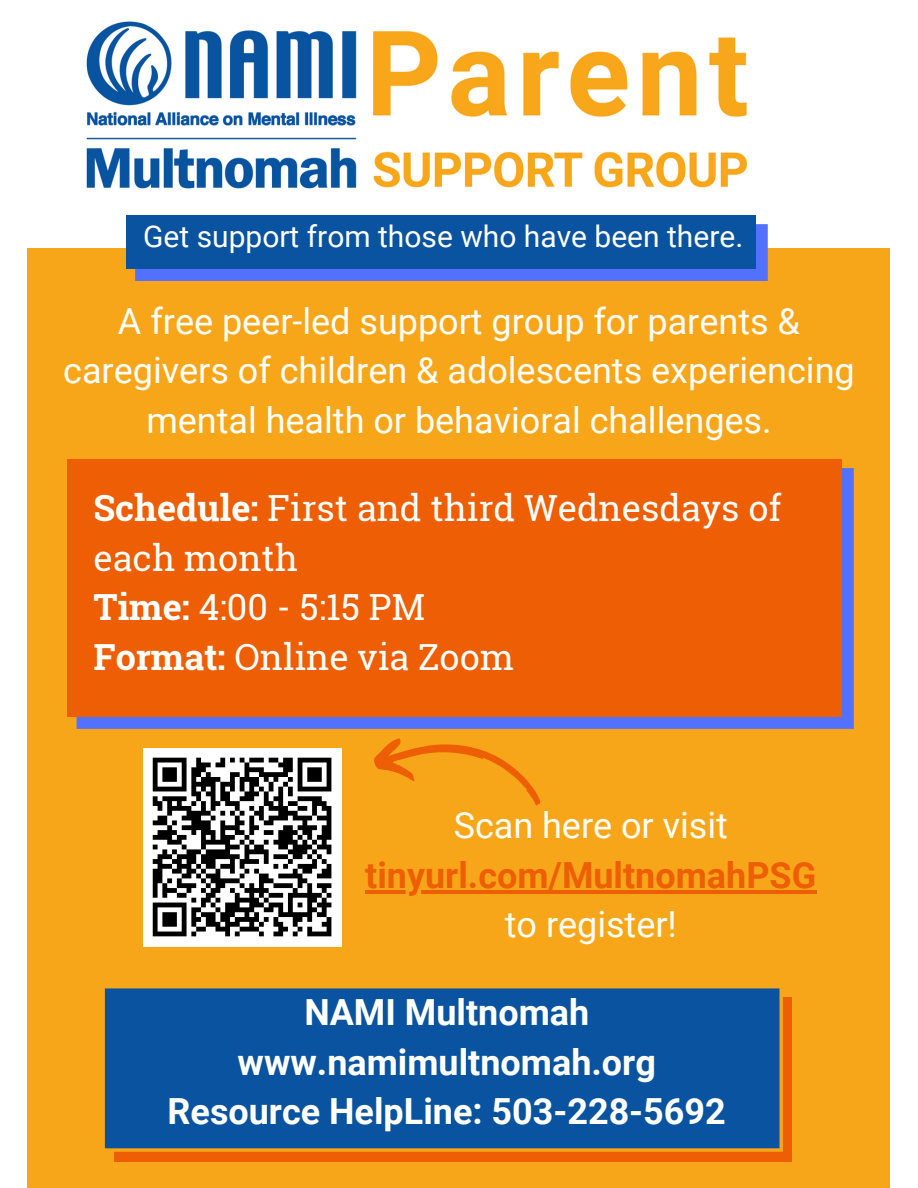
<style>
.page{position:relative;width:918px;height:1188px;background:#fff}
.page>*{position:absolute;margin:0;border:0;box-sizing:border-box;transform-origin:0 0}
.t1{font:36px/49.5px "Roboto";color:#fefefc;text-align:center}
.t2{font:36px/49.5px "Roboto Slab";color:#fefefc}
.t3{font:700 36px "Roboto";color:#fffff9}
.t4{font:36px/49.5px "Roboto";color:#fffff9;text-align:center}
.t5{font:30px "Roboto";color:#fefefc}
.s1{font-weight:700}
.s2{font-weight:700;color:#ed5e05}
</style>
<div class="page">
<div style="left:27px;top:248px;width:863px;height:940px;background:#f8a619"></div>
<img style="left:86px;top:21px;width:662px;height:168px">
<div style="left:135px;top:224px;width:633px;height:57px;background:#5271ff"></div>
<div style="left:126px;top:215px;width:630px;height:54px;background:#0a53a0"></div>
<div style="left:77px;top:468px;width:777px;height:261px;background:#5271ff"></div>
<div style="left:68px;top:459px;width:774px;height:258px;background:#ed5e05"></div>
<div style="left:114px;top:998px;width:678px;height:163px;background:#ed5e05"></div>
<div style="left:104px;top:988px;width:679px;height:164px;background:#0a53a0"></div>
<div style="left:143px;top:748px;width:198px;height:198px;background:#fff"></div>
<svg style="left:152px;top:757px;width:180px;height:180px"></svg>
<svg style="left:374px;top:738px;width:167px;height:68px"></svg>
<hr style="left:365px;top:890px;width:452px;height:3px;background:#ed5e05">
<p class="t5" style="left:143px;top:220px;width:602px">Get support from those who have been there.</p>
<p class="t1" style="left:63px;top:297px;width:793px">A free peer-led support group for parents &amp; caregivers of children &amp; adolescents experiencing mental health or behavioral challenges.</p>
<p class="t2" style="left:93px;top:482px;width:689px"><span class="s1">Schedule:</span> First and third Wednesdays of each month</p>
<p class="t2" style="left:93px;top:581px;width:333px"><span class="s1">Time:</span> 4:00 - 5:15 PM</p>
<p class="t2" style="left:93px;top:631px;width:422px"><span class="s1">Format:</span> Online via Zoom</p>
<p class="t4" style="left:365px;top:801px;width:452px">Scan here or visit <span class="s2">tinyurl.com/MultnomahPSG </span>to register!</p>
<p class="t3" style="left:304px;top:992px;width:286px">NAMI Multnomah</p>
<p class="t3" style="left:238px;top:1041px;width:420px">www.namimultnomah.org</p>
<p class="t3" style="left:168px;top:1091px;width:560px">Resource HelpLine: 503-228-5692</p>
</div>
